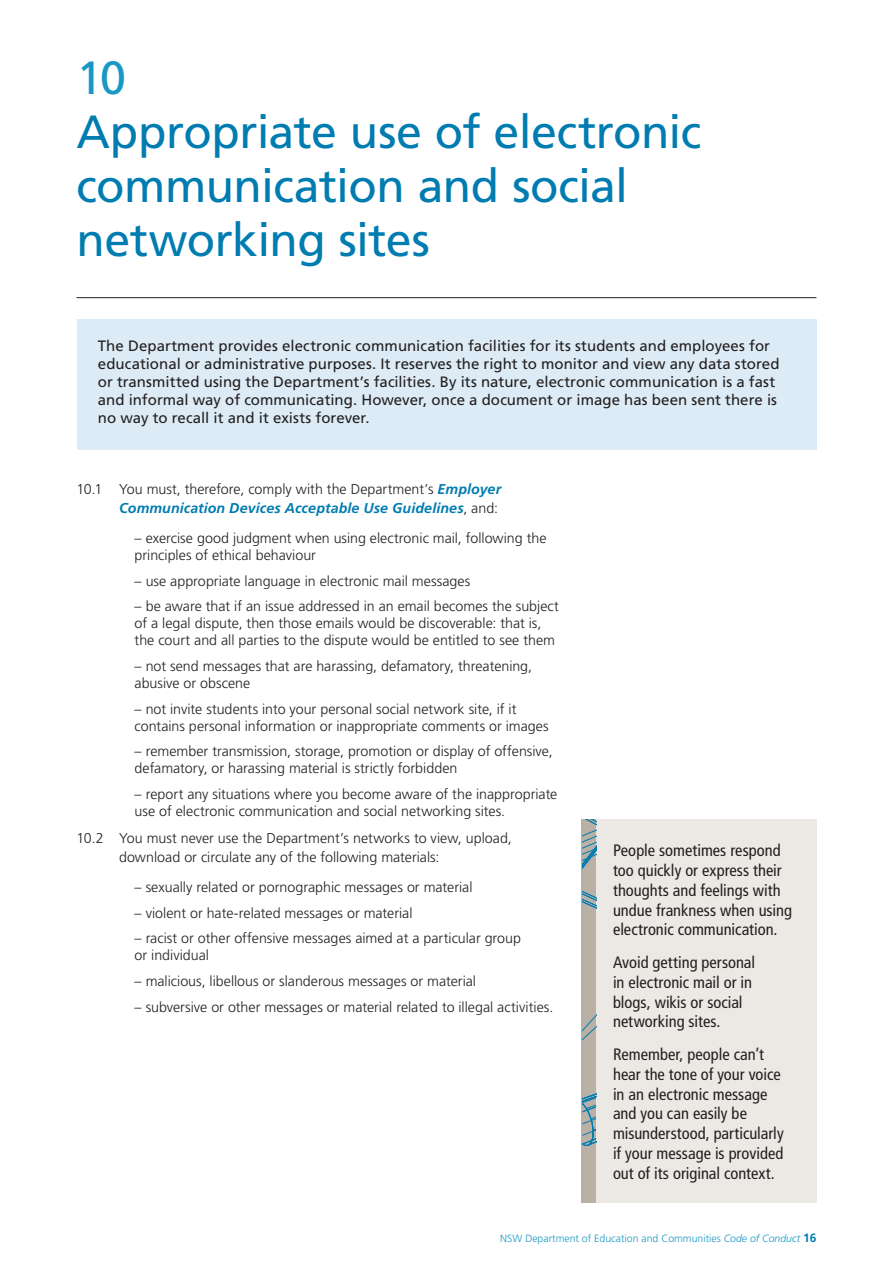
<style>
.page{position:relative;width:893px;height:1263px;background:#fff}
.page>*{position:absolute;margin:0;border:0;box-sizing:border-box;transform-origin:0 0}
._02__Section_-_title{font:46.5px/54px "Frutiger LT Std";letter-spacing:-.01em;color:#007cb1}
.Boxcopy{font:condensed 16.5px/19.8px "Frutiger LT Std";color:#231f20}
.IntroBoxcopy{font:15px/18px "Frutiger LT Std";letter-spacing:.005em;color:#231f20}
.dash_bullets{font:300 14.25px/17.1px "Frutiger LT Std";color:#231f20}
.First_line_bullet_co{font:300 14.25px/18.8px "Frutiger LT Std";color:#231f20;text-align:right}
.t1{font:300 10.5px "Frutiger LT Std";color:#1998c4}
.s1{color:#1998c4}
.s2{font-weight:700;font-style:italic;color:#007cb1}
.s3{font-style:italic}
.s4{font-weight:700;font-size:12px;color:#007cb1}
</style>
<div class="page">
<hr style="left:77px;top:297px;width:739px;height:1px;background:#231f20">
<div style="left:77px;top:319px;width:739px;height:130px;background:#dcebf5"></div>
<div style="left:581px;top:819px;width:235px;height:384px;background:#ece9e5"></div>
<div style="left:581px;top:819px;width:15px;height:384px;background:#bab1a6"></div>
<svg style="left:582px;top:819px;width:14px;height:327px"></svg>
<p class="_02__Section_-_title" style="left:77px;top:51px;width:626px"><span class="s1">10<br></span>Appropriate use of electronic communication and social networking sites</p>
<p class="IntroBoxcopy" style="left:98px;top:337px;width:683px">The Department provides electronic communication facilities for its students and employees for educational or administrative purposes. It reserves the right to monitor and view any data stored or transmitted using the Department’s facilities. By its nature, electronic communication is a fast and informal way of communicating. However, once a document or image has been sent there is no way to recall it and it exists forever.</p>
<p class="First_line_bullet_co" style="left:77px;top:480px;width:426px">10.1 You must, therefore, comply with the Department’s <span class="s2">Employer<br>Communication Devices Acceptable Use Guidelines</span>, and:</p>
<p class="dash_bullets" style="left:135px;top:530px;width:413px">– exercise good judgment when using electronic mail, following the principles of ethical behaviour</p>
<p class="dash_bullets" style="left:135px;top:572px;width:337px">– use appropriate language in electronic mail messages</p>
<p class="dash_bullets" style="left:135px;top:598px;width:426px">– be aware that if an issue addressed in an email becomes the subject of a legal dispute, then those emails would be discoverable: that is, the court and all parties to the dispute would be entitled to see them</p>
<p class="dash_bullets" style="left:135px;top:658px;width:399px">– not send messages that are harassing, defamatory, threatening, abusive or obscene</p>
<p class="dash_bullets" style="left:135px;top:700px;width:416px">– not invite students into your personal social network site, if it contains personal information or inappropriate comments or images</p>
<p class="dash_bullets" style="left:135px;top:743px;width:420px">– remember transmission, storage, promotion or display of offensive, defamatory, or harassing material is strictly forbidden</p>
<p class="dash_bullets" style="left:135px;top:786px;width:424px">– report any situations where you become aware of the inappropriate use of electronic communication and social networking sites.</p>
<p class="First_line_bullet_co" style="left:119px;top:829px;width:394px;text-align:left;text-indent:-43px">10.2 You must never use the Department’s networks to view, upload, download or circulate any of the following materials:</p>
<p class="dash_bullets" style="left:135px;top:879px;width:339px">– sexually related or pornographic messages or material</p>
<p class="dash_bullets" style="left:135px;top:904px;width:279px">– violent or hate-related messages or material</p>
<p class="dash_bullets" style="left:135px;top:930px;width:388px">– racist or other offensive messages aimed at a particular group or individual</p>
<p class="dash_bullets" style="left:135px;top:973px;width:343px">– malicious, libellous or slanderous messages or material</p>
<p class="dash_bullets" style="left:135px;top:998px;width:420px">– subversive or other messages or material related to illegal activities.</p>
<p class="Boxcopy" style="left:613px;top:841px;width:180px">People sometimes respond too quickly or express their thoughts and feelings with undue frankness when using electronic communication.</p>
<p class="Boxcopy" style="left:613px;top:952px;width:144px">Avoid getting personal in electronic mail or in blogs, wikis or social networking sites.</p>
<p class="Boxcopy" style="left:613px;top:1044px;width:172px">Remember, people can’t hear the tone of your voice in an electronic message and you can easily be misunderstood, particularly if your message is provided out of its original context.</p>
<p class="t1" style="left:500px;top:1233px;width:318px">NSW Department of Education and Communities <span class="s3">Code of Conduct</span> <span class="s4">16</span></p>
</div>
